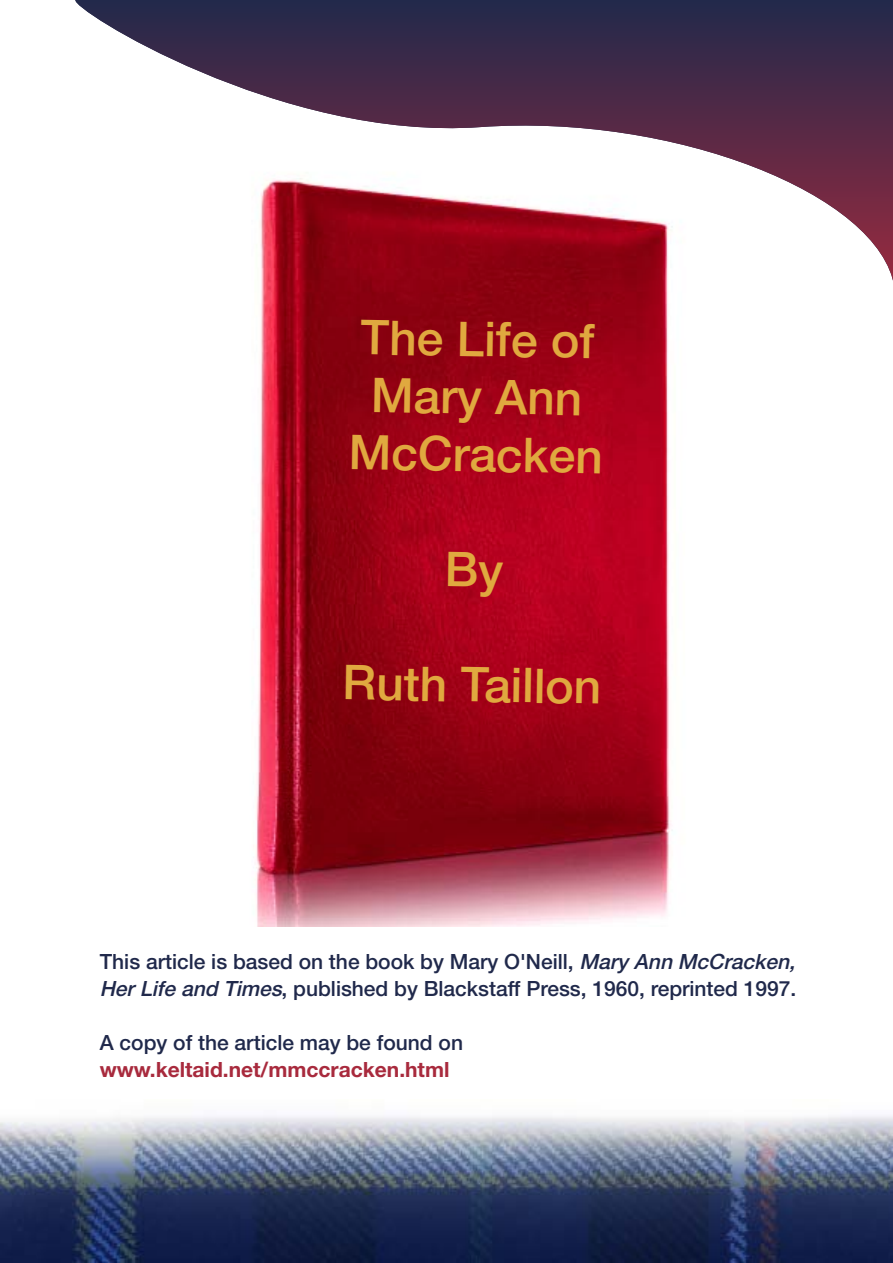
<style>
.page{position:relative;width:893px;height:1263px;background:#fff}
.page>*{position:absolute;margin:0;border:0;box-sizing:border-box;transform-origin:0 0}
.t1{font:500 48px/57.6px "Helvetica Neue";color:#e0a93f;text-align:center}
.t2{font:500 21px/27px "Helvetica Neue";color:#20294b}
.t3{font:700 21px "Helvetica Neue";color:#a82a3d}
.s1{font-style:italic}
</style>
<div class="page">
<img style="left:256px;top:326px;width:417px;height:600px">
<img style="left:0;top:1115px;width:892px;height:147px">
<svg style="left:75px;top:0;width:818px;height:326px"></svg>
<svg style="left:448px;top:552px;width:55px;height:45px;background:#ae011c"></svg>
<h1 class="t1" style="left:351px;top:312px;width:256px;rotate:1deg">The Life of<br>Mary Ann<br>McCracken</h1>
<h1 class="t1" style="left:343px;top:658px;width:260px;rotate:1deg">Ruth Taillon</h1>
<p class="t2" style="left:100px;top:950px;width:701px">This article is based on the book by Mary O'Neill, <span class="s1">Mary Ann McCracken,<br>Her Life and Times</span>, published by Blackstaff Press, 1960, reprinted 1997.</p>
<p class="t2" style="left:100px;top:1031px;width:365px">A copy of the article may be found on</p>
<p class="t3" style="left:100px;top:1062px;width:351px">www.keltaid.net/mmccracken.html</p>
</div>
